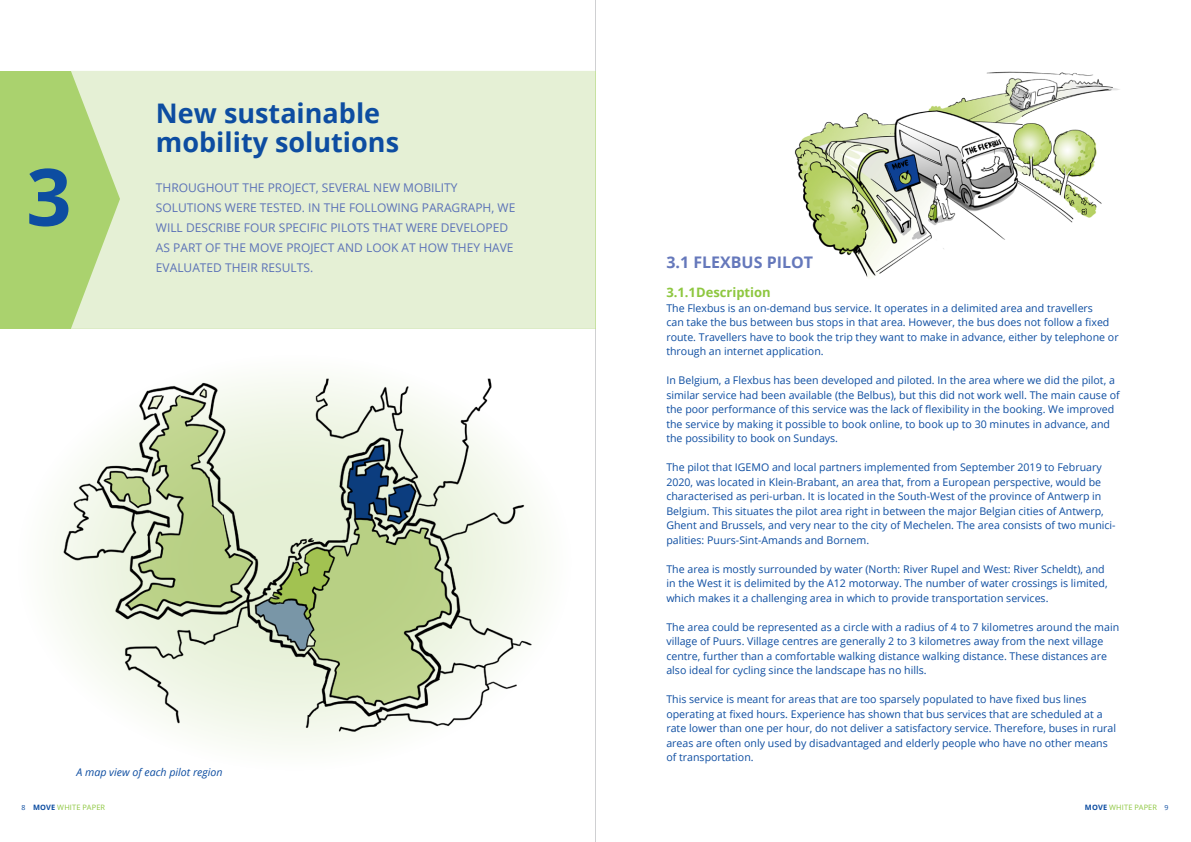
<style>
.page{position:relative;width:1191px;height:842px;background:#fff}
.page>*{position:absolute;margin:0;border:0;box-sizing:border-box;transform-origin:0 0}
.t1{font:700 79.2px "Open Sans";color:#0d4da1}
.HOOFDSTUK_KOP{font:700 27px/29px "Open Sans";color:#0d4da1}
.TUSSENKOP_KAPITAAL{font:700 16px "Open Sans";color:#6578bb}
.TUSSENKOP{font:700 13px "Open Sans";color:#8ec740}
.BODY_BLAUW{font:12px/20px "Open Sans";color:#5b72b7}
.BODY_BLAUW-2{font:10.6px/14.5px "Open Sans";color:#0d4da1}
.cursief{font:italic 10.6px "Open Sans";color:#0d4da1}
.t2{font:7.4px "Open Sans";letter-spacing:.025em;color:#8ec740}
.s1{font-size:7px;color:#0d4da1}
.s2{font-weight:700;color:#0d4da1}
</style>
<div class="page">
<hr style="left:595px;top:0;width:1px;height:842px;background:#cfd0d2">
<img style="left:794px;top:71px;width:326px;height:207px">
<img style="left:48px;top:378px;width:493px;height:370px">
<div style="left:0;top:71px;width:595px;height:258px;background:#aad26e"></div>
<div style="left:71px;top:71px;width:524px;height:258px;background:#e5f0d5"></div>
<p class="t1" style="left:26px;top:141px;width:47px">3</p>
<p class="HOOFDSTUK_KOP" style="left:156px;top:98px;width:245px">New sustainable mobility solutions</p>
<p class="BODY_BLAUW" style="left:156px;top:177px;width:361px">THROUGHOUT THE PROJECT, SEVERAL NEW MOBILITY SOLUTIONS WERE TESTED. IN THE FOLLOWING PARAGRAPH, WE WILL DESCRIBE FOUR SPECIFIC PILOTS THAT WERE DEVELOPED AS PART OF THE MOVE PROJECT AND LOOK AT HOW THEY HAVE EVALUATED THEIR RESULTS.</p>
<p class="cursief" style="left:77px;top:764px;width:147px">A map view of each pilot region</p>
<p class="TUSSENKOP_KAPITAAL" style="left:666px;top:251px;width:148px">3.1 FLEXBUS PILOT</p>
<p class="TUSSENKOP" style="left:666px;top:283px;width:106px">3.1.1Description</p>
<p class="BODY_BLAUW-2" style="left:666px;top:300px;width:454px">The Flexbus is an on-demand bus service. It operates in a delimited area and travellers<br>can take the bus between bus stops in that area. However, the bus does not follow a fixed route. Travellers have to book the trip they want to make in advance, either by telephone or through an internet application.</p>
<p class="BODY_BLAUW-2" style="left:666px;top:373px;width:455px">In Belgium, a Flexbus has been developed and piloted. In the area where we did the pilot, a similar service had been available (the Belbus), but this did not work well. The main cause of the poor performance of this service was the lack of flexibility in the booking. We improved the service by making it possible to book online, to book up to 30 minutes in advance, and the possibility to book on Sundays.</p>
<p class="BODY_BLAUW-2" style="left:666px;top:460px;width:451px">The pilot that IGEMO and local partners implemented from September 2019 to February 2020, was located in Klein-Brabant, an area that, from a European perspective, would be characterised as peri-urban. It is located in the South-West of the province of Antwerp in Belgium. This situates the pilot area right in between the major Belgian cities of Antwerp, Ghent and Brussels, and very near to the city of Mechelen. The area consists of two munici&shy;palities: Puurs-Sint-Amands and Bornem.</p>
<p class="BODY_BLAUW-2" style="left:666px;top:561px;width:443px">The area is mostly surrounded by water (North: River Rupel and West: River Scheldt), and in the West it is delimited by the A12 motorway. The number of water crossings is limited, which makes it a challenging area in which to provide transportation services.</p>
<p class="BODY_BLAUW-2" style="left:666px;top:619px;width:454px">The area could be represented as a circle with a radius of 4 to 7 kilometres around the main village of Puurs. Village centres are generally 2 to 3 kilometres away from the next village centre, further than a comfortable walking distance walking distance. These distances are also ideal for cycling since the landscape has no hills.</p>
<p class="BODY_BLAUW-2" style="left:666px;top:692px;width:451px">This service is meant for areas that are too sparsely populated to have fixed bus lines operating at fixed hours. Experience has shown that bus services that are scheduled at a rate lower than one per hour, do not deliver a satisfactory service. Therefore, buses in rural areas are often only used by disadvantaged and elderly people who have no other means of transportation.</p>
<p class="t2" style="left:21px;top:802px;width:85px"><span class="s1">8</span> <span class="s2">MOVE</span> WHITE PAPER</p>
<p class="t2" style="left:1085px;top:802px;width:85px"><span class="s2">MOVE</span> WHITE PAPER <span class="s1">9</span></p>
</div>
